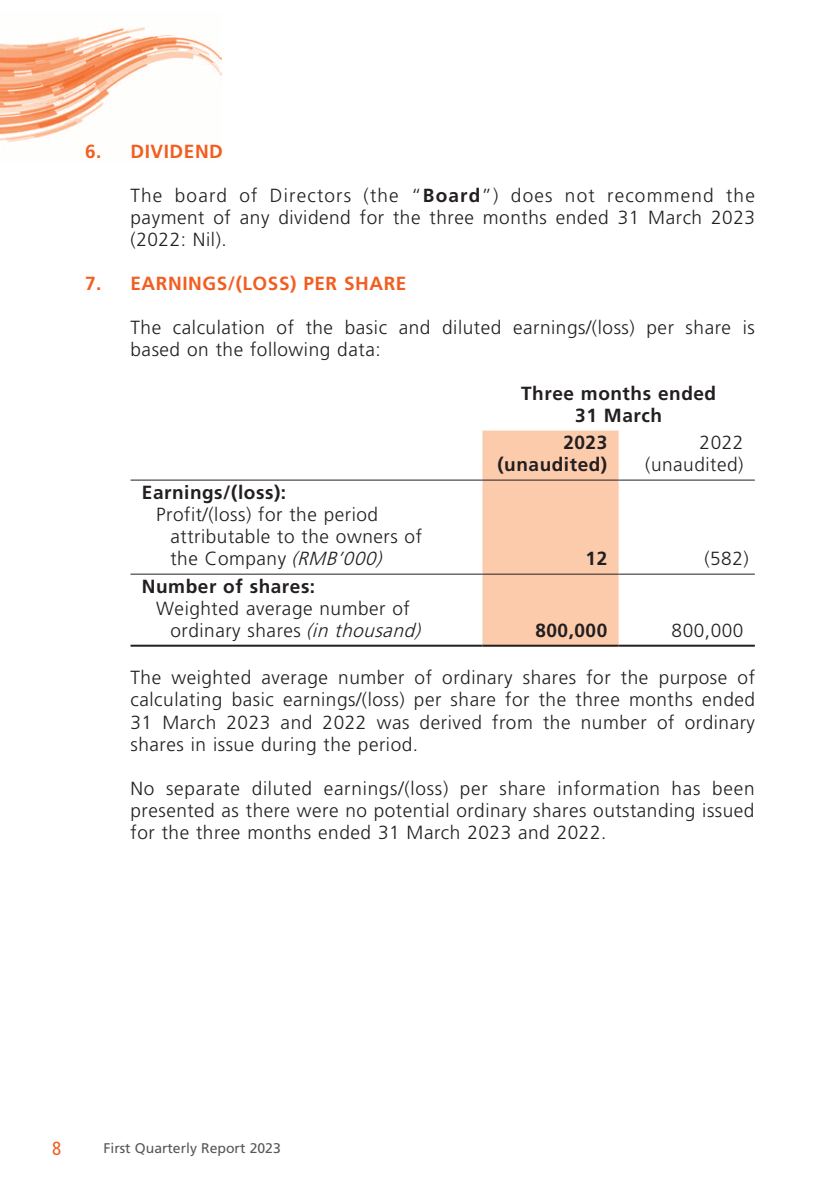
<style>
.page{position:relative;width:840px;height:1191px;background:#fff}
.page>*{position:absolute;margin:0;border:0;box-sizing:border-box;transform-origin:0 0}
.t1{font:300 19px/22px "Frutiger LT Std";letter-spacing:.03em;color:#231f20;text-align:justify}
.t2{font:700 19px/22px "Frutiger LT Std";letter-spacing:.03em;color:#231f20;text-align:center}
.t3{font:700 19px "Frutiger LT Std";letter-spacing:.03em;color:#f25e21}
.t4{font:condensed 19px "Frutiger LT Std";color:#f25e21}
.t5{font:14px "Frutiger LT Std";color:#57585a}
.s1{font-weight:700}
.s2{font-style:italic}
</style>
<div class="page">
<img style="left:0;top:27px;width:221px;height:115px">
<div style="left:482px;top:430px;width:136px;height:214px;background:#fccbac"></div>
<hr style="left:130px;top:479px;width:352px;height:1px;background:#231f20">
<hr style="left:482px;top:479px;width:136px;height:1px;background:#231f20">
<hr style="left:618px;top:479px;width:136px;height:1px;background:#231f20">
<hr style="left:130px;top:573px;width:352px;height:1px;background:#231f20">
<hr style="left:482px;top:573px;width:136px;height:1px;background:#231f20">
<hr style="left:618px;top:573px;width:136px;height:1px;background:#231f20">
<hr style="left:130px;top:644px;width:352px;height:2px;background:#231f20">
<hr style="left:482px;top:644px;width:136px;height:2px;background:#231f20">
<hr style="left:618px;top:644px;width:136px;height:2px;background:#231f20">
<p class="t3" style="left:85px;top:140px;width:139px">6. DIVIDEND</p>
<p class="t1" style="left:130px;top:184px;width:625px">The board of Directors (the “<span class="s1">Board</span>”) does not recommend the payment of any dividend for the three months ended 31 March 2023 (2022: Nil).</p>
<p class="t3" style="left:85px;top:272px;width:323px">7. EARNINGS/(LOSS) PER SHARE</p>
<p class="t1" style="left:130px;top:316px;width:625px">The calculation of the basic and diluted earnings/(loss) per share is based on the following data:</p>
<p class="t2" style="left:521px;top:382px;width:196px">Three months ended<br>31 March</p>
<p class="t2" style="left:563px;top:432px;width:45px">2023</p>
<p class="t1" style="left:699px;top:432px;width:45px">2022</p>
<p class="t2" style="left:497px;top:454px;width:111px">(unaudited)</p>
<p class="t1" style="left:644px;top:454px;width:100px">(unaudited)</p>
<p class="t2" style="left:142px;top:482px;width:146px">Earnings/(loss):</p>
<p class="t1" style="left:170px;top:504px;width:253px;text-align:left;text-indent:-14px">Profit/(loss) for the period attributable to the owners of th e C o m pa ny <span class="s2">(RMB’000)</span></p>
<p class="t2" style="left:585px;top:548px;width:23px">12</p>
<p class="t1" style="left:704px;top:548px;width:46px">(582)</p>
<p class="t2" style="left:142px;top:576px;width:175px">Number of shares:</p>
<p class="t1" style="left:170px;top:598px;width:257px;text-indent:-14px">Weighted average number of ordinary shares <span class="s2">(in thousand)</span></p>
<p class="t2" style="left:535px;top:620px;width:73px">800,000</p>
<p class="t1" style="left:671px;top:620px;width:73px">800,000</p>
<p class="t1" style="left:130px;top:667px;width:625px">The weighted average number of ordinary shares for the purpose of calculating basic earnings/(loss) per share for the three months ended 31 March 2023 and 2022 was derived from the number of ordinary shares in issue during the period.</p>
<p class="t1" style="left:130px;top:777px;width:625px">No separate diluted earnings/(loss) per share information has been presented as there were no potential ordinary shares outstanding issued for the three months ended 31 March 2023 and 2022.</p>
<p class="t4" style="left:52px;top:1137px;width:11px">8</p>
<p class="t5" style="left:103px;top:1139px;width:179px">First Quarterly Report 2023</p>
</div>
